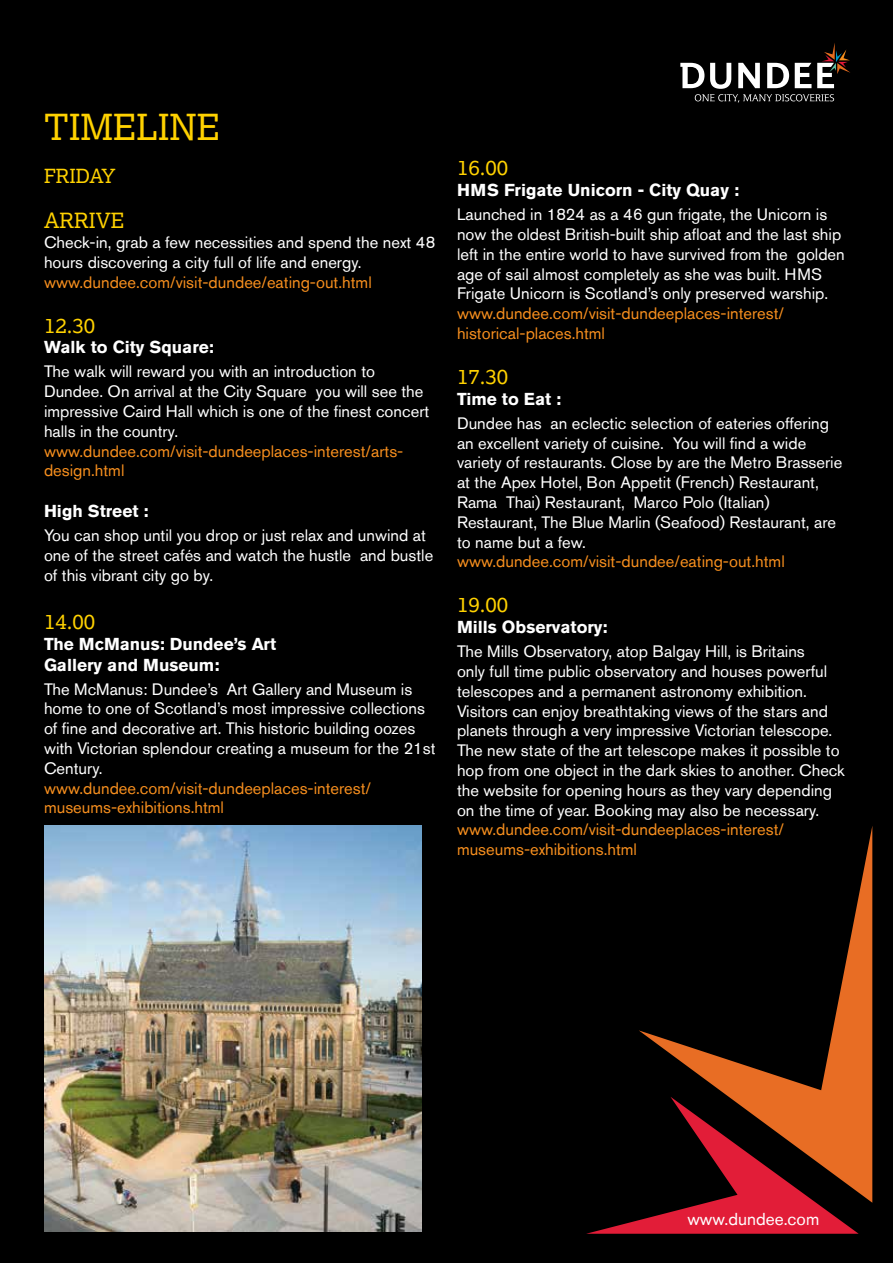
<style>
.page{position:relative;width:893px;height:1263px;background:#000}
.page>*{position:absolute;margin:0;border:0;box-sizing:border-box;transform-origin:0 0}
.t1{font:36px "Lexia";color:#ffd200}
.t2{font:21px "Lexia";color:#ffd200}
.t3{font:19.5px "Lexia";color:#ffd200}
.t4{font:700 17.25px/20.7px "Akzidenz Grotesk Std";color:#fff}
.t5{font:17.25px "Akzidenz Grotesk Std";color:#fff}
.t6{font:16.5px/19.8px "Akzidenz Grotesk Std";color:#fff}
.t7{font:16.5px/19.8px "Akzidenz Grotesk Std";color:#f78f1e}
</style>
<div class="page">
<svg style="left:586px;top:1203px;width:273px;height:31px"></svg>
<svg style="left:639px;top:828px;width:233px;height:375px"></svg>
<svg style="left:680px;top:43px;width:170px;height:60px"></svg>
<img style="left:45px;top:826px;width:376px;height:406px">
<h1 class="t1" style="left:44px;top:104px;width:177px">TIMELINE</h1>
<p class="t3" style="left:44px;top:164px;width:73px">FRIDAY</p>
<p class="t2" style="left:44px;top:207px;width:82px">ARRIVE</p>
<p class="t6" style="left:44px;top:232px;width:393px">Check-in, grab a few necessities and spend the next 48 hours discovering a city full of life and energy.</p>
<p class="t7" style="left:44px;top:272px;width:329px">www.dundee.com/visit-dundee/eating-out.html</p>
<p class="t2" style="left:44px;top:312px;width:53px">12.30</p>
<p class="t4" style="left:44px;top:337px;width:171px">Walk to City Square:</p>
<p class="t6" style="left:44px;top:362px;width:387px">The walk will reward you with an introduction to Dundee. On arrival at the City Square you will see the impressive Caird Hall which is one of the finest concert halls in the country.</p>
<p class="t7" style="left:44px;top:441px;width:361px">www.dundee.com/visit-dundeeplaces-interest/arts&shy;design.html</p>
<p class="t4" style="left:44px;top:500px;width:106px">High Street :</p>
<p class="t6" style="left:44px;top:525px;width:391px">You can shop until you drop or just relax and unwind at one of the street cafés and watch the hustle and bustle of this vibrant city go by.</p>
<p class="t2" style="left:44px;top:608px;width:53px">14.00</p>
<p class="t4" style="left:44px;top:633px;width:234px">The McManus: Dundee’s Art<br>Gallery and Museum:</p>
<p class="t6" style="left:44px;top:679px;width:393px">The McManus: Dundee’s Art Gallery and Museum is home to one of Scotland’s most impressive collections of fine and decorative art. This historic building oozes with Victorian splendour creating a museum for the 21st Century.</p>
<p class="t7" style="left:44px;top:778px;width:329px">www.dundee.com/visit-dundeeplaces-interest/ museums-exhibitions.html</p>
<p class="t2" style="left:457px;top:155px;width:53px">16.00</p>
<p class="t4" style="left:457px;top:180px;width:284px">HMS Frigate Unicorn - City Quay :</p>
<p class="t6" style="left:457px;top:204px;width:389px">Launched in 1824 as a 46 gun frigate, the Unicorn is now the oldest British-built ship afloat and the last ship left in the entire world to have survived from the golden age of sail almost completely as she was built. HMS Frigate Unicorn is Scotland’s only preserved warship.</p>
<p class="t7" style="left:457px;top:303px;width:329px">www.dundee.com/visit-dundeeplaces-interest/ historical-places.html</p>
<p class="t2" style="left:457px;top:363px;width:53px">17.30</p>
<p class="t4" style="left:457px;top:388px;width:106px">Time to Eat :</p>
<p class="t6" style="left:457px;top:413px;width:387px">Dundee has an eclectic selection of eateries offering an excellent variety of cuisine. You will find a wide variety of restaurants. Close by are the Metro Brasserie at the Apex Hotel, Bon Appetit (French) Restaurant, Rama Thai) Restaurant, Marco Polo (Italian)<br>Restaurant, The Blue Marlin (Seafood) Restaurant, are to name but a few.</p>
<p class="t7" style="left:457px;top:552px;width:329px">www.dundee.com/visit-dundee/eating-out.html</p>
<p class="t2" style="left:457px;top:592px;width:53px">19.00</p>
<p class="t4" style="left:457px;top:617px;width:152px">Mills Observatory:</p>
<p class="t6" style="left:457px;top:641px;width:389px">The Mills Observatory, atop Balgay Hill, is Britains<br>only full time public observatory and houses powerful telescopes and a permanent astronomy exhibition.<br>Visitors can enjoy breathtaking views of the stars and planets through a very impressive Victorian telescope.<br>The new state of the art telescope makes it possible to hop from one object in the dark skies to another. Check the website for opening hours as they vary depending on the time of year. Booking may also be necessary.</p>
<p class="t7" style="left:457px;top:820px;width:329px">www.dundee.com/visit-dundeeplaces-interest/ museums-exhibitions.html</p>
<p class="t5" style="left:687px;top:1209px;width:133px">www.dundee.com</p>
</div>
